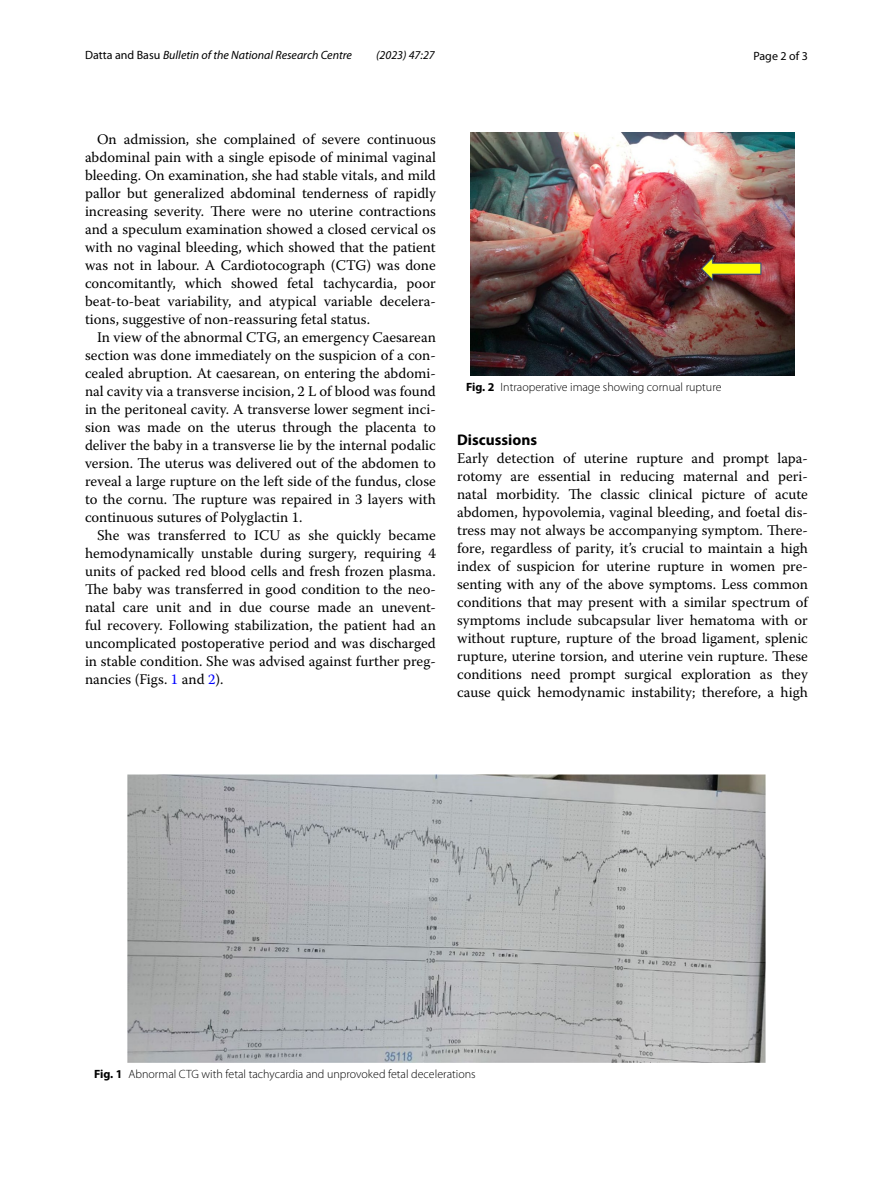
<style>
.page{position:relative;width:893px;height:1187px;background:#fff}
.page>*{position:absolute;margin:0;border:0;box-sizing:border-box;transform-origin:0 0}
.t1{font:700 15.45px "Myriad Pro";color:#000}
.t2{font:14.7px/18px "Warnock Pro";color:#000;text-align:justify}
.t3{font:300 12px "Myriad Pro";color:#000}
.t4{font:italic 12px "Myriad Pro";color:#000}
.t5{font:12px "Myriad Pro";color:#000}
.s1{font-style:normal}
.s2{color:#00f}
.s3{font-weight:700}
</style>
<div class="page">
<img style="left:127px;top:774px;width:638px;height:288px">
<img style="left:471px;top:133px;width:323px;height:242px">
<p class="t4" style="left:85px;top:48px;width:269px"><span class="s1">Datta and Basu</span> Bulletin of the National Research Centre</p>
<p class="t4" style="left:376px;top:48px;width:60px">(2023) 47:27</p>
<p class="t5" style="left:753px;top:48px;width:56px">Page 2 of 3</p>
<p class="t2" style="left:85px;top:130px;width:352px;text-indent:12px">On admission, she complained of severe continuous abdominal pain with a single episode of minimal vaginal bleeding. On examination, she had stable vitals, and mild pallor but generalized abdominal tenderness of rapidly increasing severity. There were no uterine contractions and a speculum examination showed a closed cervical os with no vaginal bleeding, which showed that the patient was not in labour. A Cardiotocograph (CTG) was done concomitantly, which showed fetal tachycardia, poor beat-to-beat variability, and atypical variable decelera&shy;tions, suggestive of non-reassuring fetal status.</p>
<p class="t2" style="left:85px;top:328px;width:352px;text-indent:12px">In view of the abnormal CTG, an emergency Caesarean section was done immediately on the suspicion of a con&shy;cealed abruption. At caesarean, on entering the abdomi&shy;nal cavity via a transverse incision, 2 L of blood was found in the peritoneal cavity. A transverse lower segment inci&shy;sion was made on the uterus through the placenta to deliver the baby in a transverse lie by the internal podalic version. The uterus was delivered out of the abdomen to reveal a large rupture on the left side of the fundus, close to the cornu. The rupture was repaired in 3 layers with continuous sutures of Polyglactin 1.</p>
<p class="t2" style="left:85px;top:526px;width:352px;text-indent:12px">She was transferred to ICU as she quickly became hemodynamically unstable during surgery, requiring 4 units of packed red blood cells and fresh frozen plasma.<br>The baby was transferred in good condition to the neo&shy;natal care unit and in due course made an unevent&shy;ful recovery. Following stabilization, the patient had an uncomplicated postoperative period and was discharged in stable condition. She was advised against further preg&shy;nancies (Figs. <span class="s2">1</span> and <span class="s2">2</span>).</p>
<p class="t3" style="left:466px;top:380px;width:257px"><span class="s3">Fig. 2</span> Intraoperative image showing cornual rupture</p>
<p class="t1" style="left:457px;top:429px;width:82px">Discussions</p>
<p class="t2" style="left:457px;top:448px;width:352px">Early detection of uterine rupture and prompt lapa&shy;rotomy are essential in reducing maternal and peri&shy;natal morbidity. The classic clinical picture of acute abdomen, hypovolemia, vaginal bleeding, and foetal dis&shy;tress may not always be accompanying symptom. There&shy;fore, regardless of parity, it’s crucial to maintain a high index of suspicion for uterine rupture in women pre&shy;senting with any of the above symptoms. Less common conditions that may present with a similar spectrum of symptoms include subcapsular liver hematoma with or without rupture, rupture of the broad ligament, splenic rupture, uterine torsion, and uterine vein rupture. These conditions need prompt surgical exploration as they cause quick hemodynamic instability; therefore, a high</p>
<p class="t3" style="left:94px;top:1067px;width:383px"><span class="s3">Fig. 1</span> Abnormal CTG with fetal tachycardia and unprovoked fetal decelerations</p>
</div>
